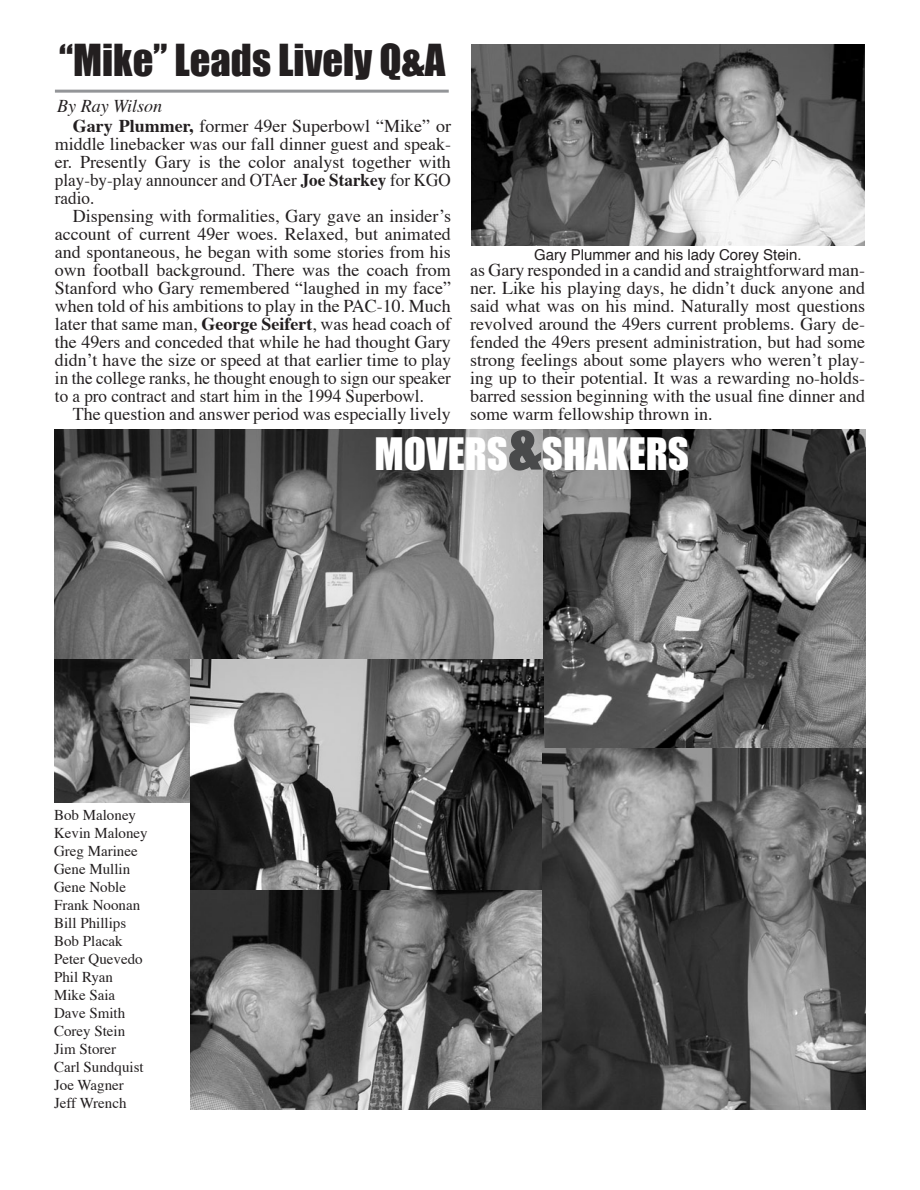
<style>
.page{position:relative;width:920px;height:1190px;background:#fff}
.page>*{position:absolute;margin:0;border:0;box-sizing:border-box;transform-origin:0 0}
.t1{font:40.95px "Impact";color:#fff}
.t2{font:40.5px "Impact";color:#231f20}
.t3{font:18px/18px "Times";color:#231f20;text-align:justify}
.t4{font:italic 18px "Times";color:#231f20}
.t5{font:15px/18px "Times";color:#231f20}
.t6{font:15px "Helvetica";color:#231f20}
.s1{font-weight:700}
.s2{font-size:58.65px;color:#494a4b}
</style>
<div class="page">
<img style="left:543px;top:430px;width:322px;height:318px">
<img style="left:55px;top:430px;width:488px;height:229px">
<hr style="left:55px;top:90px;width:394px;height:3px;background:#939598">
<img style="left:471px;top:44px;width:393px;height:202px">
<img style="left:191px;top:889px;width:352px;height:220px">
<img style="left:55px;top:659px;width:135px;height:143px">
<img style="left:190px;top:659px;width:353px;height:230px">
<img style="left:543px;top:748px;width:322px;height:361px">
<h2 class="t2" style="left:59px;top:36px;width:388px">“MIKE” LEADS LIVELY Q&amp;A</h2>
<p class="t3" style="left:55px;top:115px;width:398px;text-indent:18px"><span class="s1">Gary Plummer,</span> former 49er Superbowl “Mike” or middle linebacker was our fall dinner guest and speak&shy;er. Presently Gary is the color analyst together with play-by-play announcer and OTAer <span class="s1">Joe Starkey</span> for KGO radio.</p>
<p class="t3" style="left:55px;top:205px;width:398px;text-indent:18px">Dispensing with formalities, Gary gave an insider’s account of current 49er woes. Relaxed, but animated and spontaneous, he began with some stories from his own football background. There was the coach from Stanford who Gary remembered “laughed in my face” when told of his ambitions to play in the PAC-10. Much later that same man, <span class="s1">George Seifert</span>, was head coach of the 49ers and conceded that while he had thought Gary didn’t have the size or speed at that earlier time to play in the college ranks, he thought enough to sign our speaker to a pro contract and start him in the 1994 Superbowl.</p>
<p class="t3" style="left:73px;top:403px;width:380px">The question and answer period was especially lively</p>
<p class="t4" style="left:57px;top:90px;width:106px">By Ray Wilson</p>
<p class="t6" style="left:534px;top:242px;width:269px">Gary Plummer and his lady Corey Stein.</p>
<p class="t3" style="left:470px;top:259px;width:396px">as Gary responded in a candid and straightforward man&shy;ner. Like his playing days, he didn’t duck anyone and said what was on his mind. Naturally most questions revolved around the 49ers current problems. Gary de&shy;fended the 49ers present administration, but had some strong feelings about some players who weren’t play&shy;ing up to their potential. It was a rewarding no-holds&shy;barred session beginning with the usual fine dinner and some warm fellowship thrown in.</p>
<p class="t5" style="left:54px;top:805px;width:95px">Bob Maloney<br>Kevin Maloney<br>Greg Marinee<br>Gene Mullin<br>Gene Noble<br>Frank Noonan<br>Bill Phillips<br>Bob Placak<br>Peter Quevedo<br>Phil Ryan<br>Mike Saia<br>Dave Smith<br>Corey Stein<br>Jim Storer<br>Carl Sundquist<br>Joe Wagner<br>Jeff Wrench</p>
<h1 class="t1" style="left:374px;top:428px;width:316px">MOVERS<span class="s2">&amp;</span>SHAKERS</h1>
</div>
